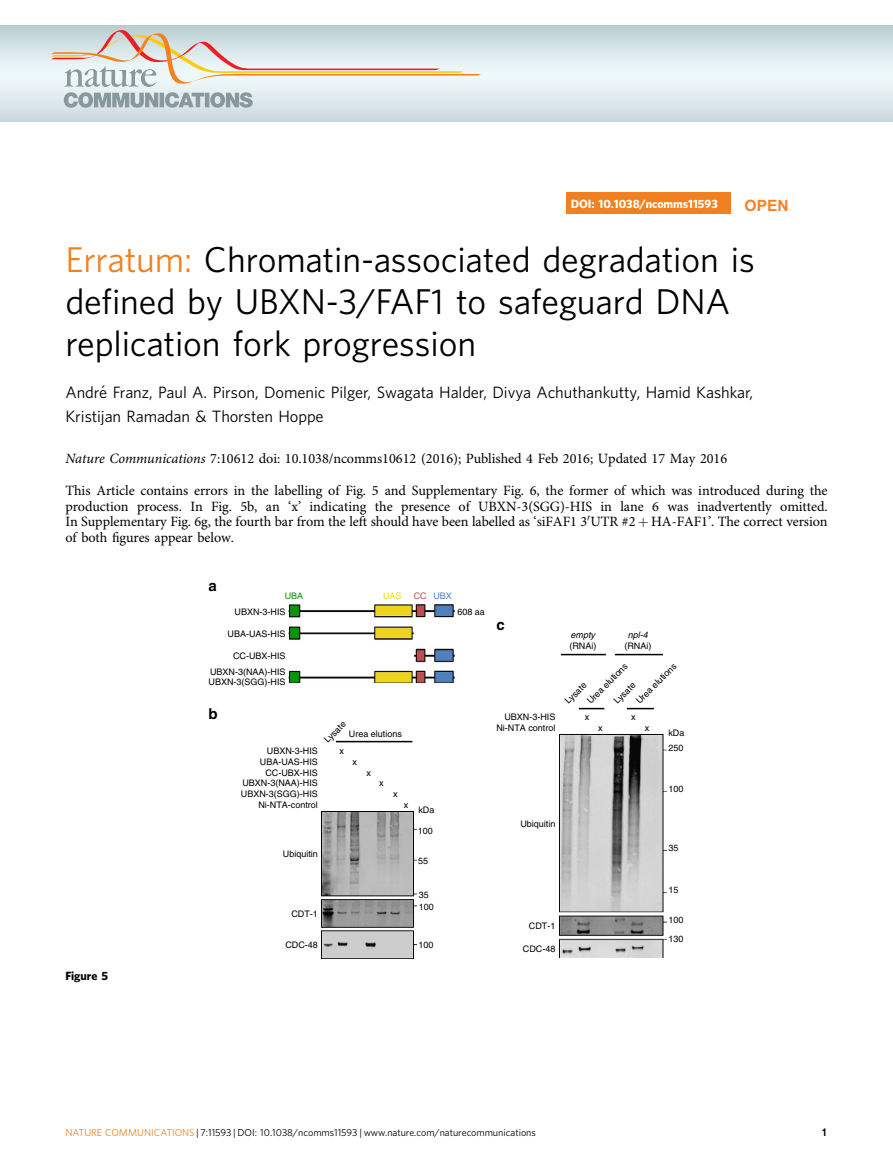
<style>
.page{position:relative;width:893px;height:1174px;background:#fff}
.page>*{position:absolute;margin:0;border:0;box-sizing:border-box;transform-origin:0 0}
.t1{font:35.85px/41.8px "Adv O Tea 1 a 7398";color:#000}
.t2{font:16.5px/23.9px "Adv O Tea 1 a 7398";color:#000}
.t3{font:700 15.6px "Arial";color:#f58127}
.t4{font:700 15px "Helvetica";color:#000}
.t5{font:14.25px/15.8px "Adv OT1 ef 757 c 0";color:#000;text-align:justify}
.t6{font:12px "Adv O Tcb 88 df 00";color:#fff}
.t7{font:12px "Adv O Tcb 88 df 00";color:#000}
.t8{font:10.8px "Adv T Tda 6 f 6 cb 8.B";color:#000}
.t9{font:10.05px "Adv O Tea 1 a 7398";color:#000}
.t10{font:9px/15.3px "Helvetica";color:#000}
.t11{font:italic 9px "Helvetica";color:#000}
.t12{font:9px "Helvetica";color:#4f81bd}
.t13{font:9px "Helvetica";color:#090}
.t14{font:9px "Helvetica";color:#edd41f}
.s1{color:#f1801f}
.s2{font-family:"Adv OT7 d 6 df 7 ab.I"}
.s3{font-family:"Adv P4 C4 E74"}
.s4{color:#c0504d}
</style>
<div class="page">
<img style="left:322px;top:811px;width:95px;height:147px">
<img style="left:560px;top:734px;width:106px;height:224px">
<hr style="left:336px;top:741px;width:76px;height:1px;background:#000">
<hr style="left:561px;top:654px;width:45px;height:1px;background:#000">
<hr style="left:615px;top:654px;width:48px;height:1px;background:#000">
<svg style="left:579px;top:708px;width:25px;height:1px"></svg>
<svg style="left:627px;top:708px;width:27px;height:1px"></svg>
<img style="left:288px;top:605px;width:166px;height:78px">
<div style="left:566px;top:193px;width:164px;height:21px;background:#f1801f"></div>
<svg style="left:0;top:26px;width:893px;height:96px;background:#d8e5e8"></svg>
<svg style="left:50px;top:30px;width:431px;height:78px;background:#d8dad6"></svg>
<p class="t6" style="left:571px;top:199px;width:149px">DOI: 10.1038/ncomms11593</p>
<p class="t3" style="left:745px;top:197px;width:46px">OPEN</p>
<h1 class="t1" style="left:65px;top:242px;width:691px"><span class="s1">Erratum:</span> Chromatin-associated degradation is defined by UBXN-3/FAF1 to safeguard DNA replication fork progression</h1>
<p class="t2" style="left:65px;top:381px;width:689px">Andre´ Franz, Paul A. Pirson, Domenic Pilger, Swagata Halder, Divya Achuthankutty, Hamid Kashkar,<br>Kristijan Ramadan &amp; Thorsten Hoppe</p>
<p class="t5" style="left:65px;top:452px;width:663px"><span class="s2">Nature Communications</span> 7:10612 doi: 10.1038/ncomms10612 (2016); Published 4 Feb 2016; Updated 17 May 2016</p>
<p class="t5" style="left:65px;top:483px;width:764px">This Article contains errors in the labelling of Fig. 5 and Supplementary Fig. 6, the former of which was introduced during the production process. In Fig. 5b, an ‘x’ indicating the presence of UBXN-3(SGG)-HIS in lane 6 was inadvertently omitted.<br>In Supplementary Fig. 6g, the fourth bar from the left should have been labelled as ‘siFAF1 3<sup>0</sup>UTR #2 <span class="s3">þ</span> HA-FAF1’. The correct version of both figures appear below.</p>
<p class="t7" style="left:65px;top:971px;width:44px">Figure 5</p>
<p class="t4" style="left:209px;top:580px;width:10px">a</p>
<p class="t13" style="left:285px;top:593px;width:20px">UBA</p>
<p class="t14" style="left:383px;top:593px;width:20px">UAS</p>
<p class="t12" style="left:414px;top:593px;width:40px"><span class="s4">CC</span> UBX</p>
<p class="t10" style="left:235px;top:605px;width:53px">UBXN-3-HIS</p>
<p class="t10" style="left:457px;top:604px;width:29px">608 aa</p>
<p class="t10" style="left:228px;top:626px;width:60px">UBA-UAS-HIS</p>
<p class="t10" style="left:233px;top:648px;width:54px">CC-UBX-HIS</p>
<p class="t10" style="left:210px;top:664px;width:77px">UBXN-3(NAA)-HIS</p>
<p class="t10" style="left:209px;top:675px;width:79px">UBXN-3(SGG)-HIS</p>
<p class="t4" style="left:209px;top:708px;width:11px">b</p>
<p class="t10" style="left:321px;top:736px;width:28px;rotate:-45deg">Lysate</p>
<p class="t10" style="left:349px;top:727px;width:55px">Urea elutions</p>
<p class="t10" style="left:260px;top:746px;width:60px;line-height:10.8px;text-align:right">UBXN-3-HIS<br>UBA-UAS-HIS</p>
<p class="t10" style="left:339px;top:744px;width:6px">x</p>
<p class="t10" style="left:352px;top:755px;width:6px">x</p>
<p class="t10" style="left:265px;top:765px;width:54px">CC-UBX-HIS</p>
<p class="t10" style="left:366px;top:765px;width:6px">x</p>
<p class="t10" style="left:242px;top:776px;width:77px">UBXN-3(NAA)-HIS</p>
<p class="t10" style="left:379px;top:776px;width:6px">x</p>
<p class="t10" style="left:241px;top:787px;width:79px">UBXN-3(SGG)-HIS</p>
<p class="t10" style="left:393px;top:787px;width:6px">x</p>
<p class="t10" style="left:258px;top:798px;width:61px">Ni-NTA-control</p>
<p class="t10" style="left:283px;top:847px;width:37px">Ubiquitin</p>
<p class="t10" style="left:291px;top:906px;width:28px">CDT-1</p>
<p class="t10" style="left:285px;top:937px;width:34px">CDC-48</p>
<p class="t10" style="left:404px;top:798px;width:6px">x</p>
<p class="t10" style="left:418px;top:802px;width:18px">kDa</p>
<p class="t10" style="left:418px;top:824px;width:17px">100</p>
<p class="t10" style="left:418px;top:854px;width:12px">55</p>
<p class="t10" style="left:419px;top:889px;width:17px;line-height:12.3px">35<br>100</p>
<p class="t10" style="left:418px;top:937px;width:17px">100</p>
<p class="t4" style="left:496px;top:619px;width:10px">c</p>
<p class="t10" style="left:504px;top:710px;width:53px">UBXN-3-HIS</p>
<p class="t10" style="left:496px;top:721px;width:61px">Ni-NTA control</p>
<p class="t11" style="left:571px;top:631px;width:26px">empty</p>
<p class="t10" style="left:569px;top:638px;width:28px">(RNAi)</p>
<p class="t11" style="left:628px;top:631px;width:22px">npl-4</p>
<p class="t10" style="left:624px;top:638px;width:28px">(RNAi)</p>
<p class="t10" style="left:596px;top:682px;width:36px;line-height:18.9px;text-indent:-19px;rotate:-45deg">Urea elutions<br>Lysate</p>
<p class="t10" style="left:633px;top:697px;width:55px;rotate:-45deg">Urea elutions</p>
<p class="t10" style="left:562px;top:697px;width:28px;rotate:-45deg">Lysate</p>
<p class="t10" style="left:585px;top:710px;width:6px">x</p>
<p class="t10" style="left:631px;top:710px;width:6px">x</p>
<p class="t10" style="left:598px;top:721px;width:6px">x</p>
<p class="t10" style="left:645px;top:721px;width:6px">x</p>
<p class="t10" style="left:668px;top:726px;width:18px">kDa<br>250</p>
<p class="t10" style="left:668px;top:782px;width:17px">100</p>
<p class="t10" style="left:520px;top:817px;width:37px">Ubiquitin</p>
<p class="t10" style="left:529px;top:919px;width:28px">CDT-1</p>
<p class="t10" style="left:523px;top:942px;width:34px">CDC-48</p>
<p class="t10" style="left:668px;top:841px;width:12px">35</p>
<p class="t10" style="left:668px;top:883px;width:12px">15</p>
<p class="t10" style="left:668px;top:912px;width:17px;line-height:18.1px">100<br>130</p>
<p class="t9" style="left:65px;top:1128px;width:472px"><span class="s1">NATURE COMMUNICATIONS</span> | 7:11593 | DOI: 10.1038/ncomms11593 | www.nature.com/naturecommunications</p>
<p class="t8" style="left:821px;top:1128px;width:8px">1</p>
</div>
